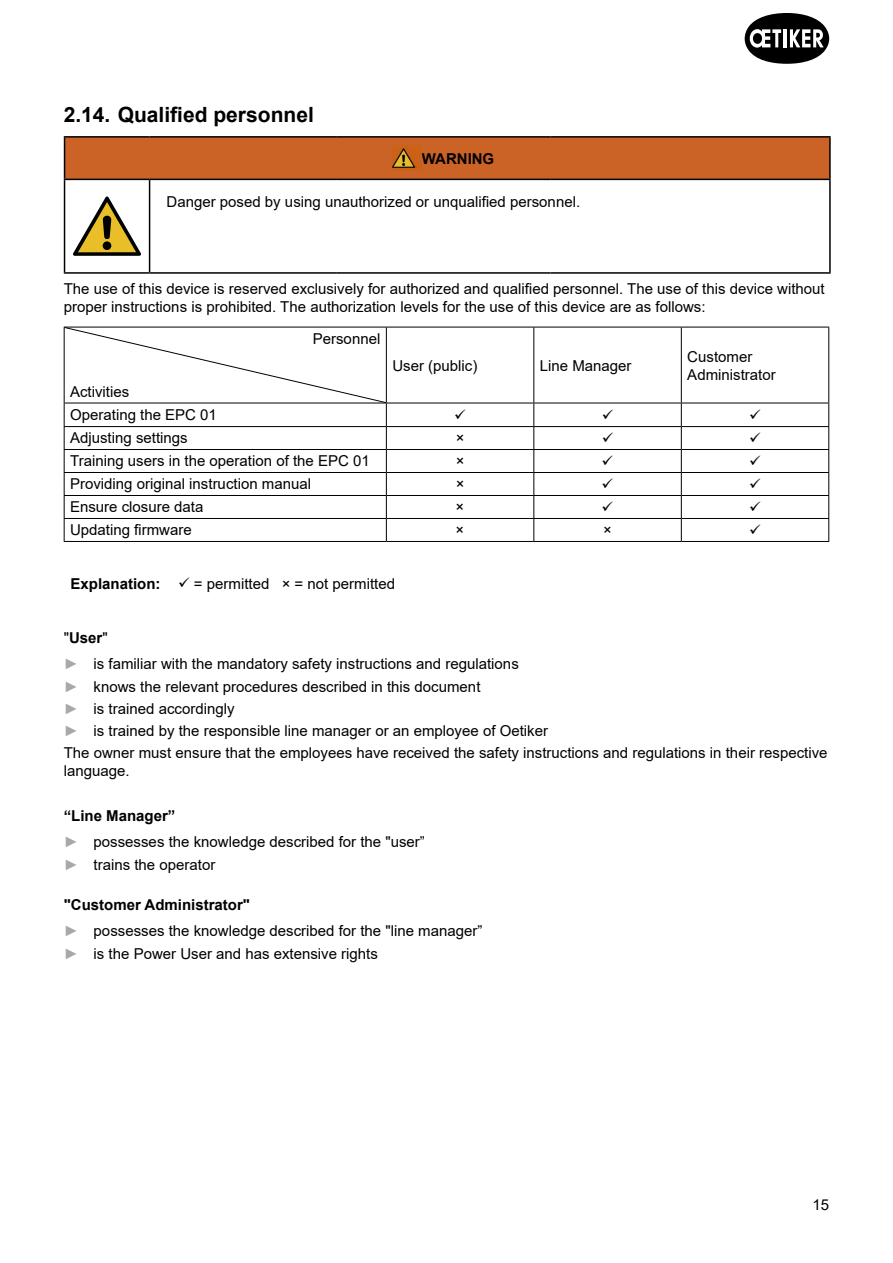
<style>
.page{position:relative;width:893px;height:1263px;background:#fff}
.page>*{position:absolute;margin:0;border:0;box-sizing:border-box;transform-origin:0 0}
.t1{font:700 21px "Arial";color:#000}
.t2{font:15px/26.5px "Arial";color:#000}
.t3{font:700 15px "Arial";color:#000}
.s1{font-weight:700}
.s2{color:#a8a8a7}
</style>
<div class="page">
<svg style="left:745px;top:13px;width:84px;height:51px"></svg>
<div style="left:65px;top:138px;width:764px;height:41px;background:#cb6226"></div>
<hr style="left:64px;top:136px;width:86px;height:2px;background:#000">
<hr style="left:64px;top:138px;width:1px;height:41px;background:#000">
<hr style="left:150px;top:136px;width:186px;height:2px;background:#000">
<hr style="left:336px;top:136px;width:215px;height:2px;background:#000">
<hr style="left:551px;top:136px;width:280px;height:2px;background:#000">
<hr style="left:829px;top:138px;width:2px;height:41px;background:#000">
<hr style="left:64px;top:179px;width:86px;height:1px;background:#000">
<hr style="left:64px;top:180px;width:1px;height:92px;background:#000">
<hr style="left:150px;top:179px;width:186px;height:1px;background:#000">
<hr style="left:149px;top:180px;width:1px;height:92px;background:#000">
<hr style="left:336px;top:179px;width:215px;height:1px;background:#000">
<hr style="left:551px;top:179px;width:280px;height:1px;background:#000">
<hr style="left:829px;top:180px;width:2px;height:92px;background:#000">
<hr style="left:64px;top:272px;width:86px;height:2px;background:#000">
<hr style="left:150px;top:272px;width:186px;height:2px;background:#000">
<hr style="left:336px;top:272px;width:215px;height:2px;background:#000">
<hr style="left:551px;top:272px;width:280px;height:2px;background:#000">
<img style="left:392px;top:145px;width:29px;height:26px">
<svg style="left:73px;top:196px;width:68px;height:60px"></svg>
<div style="left:103px;top:241px;width:8px;height:9px;background:#000;border-radius:50%"></div>
<hr style="left:386px;top:327px;width:148px;height:1px;background:#000">
<hr style="left:534px;top:327px;width:147px;height:1px;background:#000">
<hr style="left:533px;top:327px;width:1px;height:76px;background:#000">
<hr style="left:681px;top:327px;width:148px;height:1px;background:#000">
<hr style="left:681px;top:327px;width:1px;height:76px;background:#000">
<hr style="left:828px;top:327px;width:1px;height:76px;background:#000">
<hr style="left:386px;top:403px;width:148px;height:1px;background:#000">
<hr style="left:534px;top:403px;width:147px;height:1px;background:#000">
<hr style="left:681px;top:403px;width:148px;height:1px;background:#000">
<hr style="left:64px;top:541px;width:322px;height:1px;background:#000">
<hr style="left:386px;top:426px;width:148px;height:1px;background:#000">
<hr style="left:534px;top:426px;width:147px;height:1px;background:#000">
<hr style="left:681px;top:426px;width:148px;height:1px;background:#000">
<hr style="left:386px;top:449px;width:148px;height:1px;background:#000">
<hr style="left:534px;top:449px;width:147px;height:1px;background:#000">
<hr style="left:681px;top:449px;width:148px;height:1px;background:#000">
<hr style="left:386px;top:472px;width:148px;height:1px;background:#000">
<hr style="left:534px;top:472px;width:147px;height:1px;background:#000">
<hr style="left:681px;top:472px;width:148px;height:1px;background:#000">
<hr style="left:386px;top:495px;width:148px;height:1px;background:#000">
<hr style="left:534px;top:495px;width:147px;height:1px;background:#000">
<hr style="left:681px;top:495px;width:148px;height:1px;background:#000">
<hr style="left:386px;top:518px;width:148px;height:1px;background:#000">
<hr style="left:534px;top:518px;width:147px;height:1px;background:#000">
<svg style="left:533px;top:403px;width:1px;height:138px"></svg>
<hr style="left:681px;top:518px;width:148px;height:1px;background:#000">
<svg style="left:681px;top:403px;width:1px;height:138px"></svg>
<svg style="left:828px;top:403px;width:1px;height:138px"></svg>
<hr style="left:386px;top:541px;width:148px;height:1px;background:#000">
<hr style="left:534px;top:541px;width:147px;height:1px;background:#000">
<hr style="left:681px;top:541px;width:148px;height:1px;background:#000">
<svg style="left:64px;top:327px;width:323px;height:214px"></svg>
<h1 class="t1" style="left:64px;top:99px;width:252px">2.14. Qualified personnel</h1>
<p class="t3" style="left:422px;top:148px;width:74px">WARNING</p>
<p class="t2" style="left:167px;top:189px;width:415px">Danger posed by using unauthorized or unqualified personnel.</p>
<p class="t2" style="left:64px;top:280px;width:762px;line-height:18px">The use of this device is reserved exclusively for authorized and qualified personnel. The use of this device without proper instructions is prohibited. The authorization levels for the use of this device are as follows:</p>
<p class="t2" style="left:313px;top:325px;width:69px">Personnel</p>
<p class="t2" style="left:70px;top:378px;width:61px">Activities</p>
<p class="t2" style="left:392px;top:352px;width:87px">User (public)</p>
<p class="t2" style="left:540px;top:352px;width:93px">Line Manager</p>
<p class="t2" style="left:687px;top:347px;width:90px;line-height:18px">Customer<br>Administrator</p>
<p class="t2" style="left:70px;top:402px;width:148px">Operating the EPC 01</p>
<p class="t2" style="left:70px;top:425px;width:119px">Adjusting settings</p>
<p class="t2" style="left:456px;top:425px;width:10px">×</p>
<p class="t2" style="left:70px;top:448px;width:301px">Training users in the operation of the EPC 01</p>
<p class="t2" style="left:456px;top:448px;width:10px">×</p>
<p class="t2" style="left:70px;top:471px;width:242px">Providing original instruction manual</p>
<p class="t2" style="left:456px;top:471px;width:10px">×</p>
<p class="t2" style="left:70px;top:494px;width:135px">Ensure closure data</p>
<p class="t2" style="left:456px;top:494px;width:10px">×</p>
<p class="t2" style="left:70px;top:517px;width:123px">Updating firmware</p>
<p class="t2" style="left:456px;top:517px;width:10px">×</p>
<p class="t2" style="left:603px;top:517px;width:10px">×</p>
<p class="t2" style="left:71px;top:570px;width:326px"><span class="s1">Explanation:</span> ✓ = permitted × = not permitted</p>
<p class="t2" style="left:64px;top:624px;width:457px">"<span class="s1">User</span>"<br><span class="s2">►</span> is familiar with the mandatory safety instructions and regulations</p>
<p class="t2" style="left:64px;top:675px;width:765px;line-height:22.2px"><span class="s2">►</span> knows the relevant procedures described in this document<br><span class="s2">►</span> is trained accordingly<br><span class="s2">►</span> is trained by the responsible line manager or an employee of Oetiker<br>The owner must ensure that the employees have received the safety instructions and regulations in their respective</p>
<p class="t2" style="left:64px;top:758px;width:67px">language.</p>
<p class="t2" style="left:64px;top:802px;width:363px"><span class="s1">“Line Manager”<br></span><span class="s2">►</span> possesses the knowledge described for the "user”</p>
<p class="t2" style="left:64px;top:851px;width:153px"><span class="s2">►</span> trains the operator</p>
<p class="t2" style="left:64px;top:891px;width:420px"><span class="s1">"Customer Administrator"<br></span><span class="s2">►</span> possesses the knowledge described for the "line manager”</p>
<p class="t2" style="left:64px;top:940px;width:316px"><span class="s2">►</span> is the Power User and has extensive rights</p>
<p class="t2" style="left:812px;top:1191px;width:18px">15</p>
</div>
